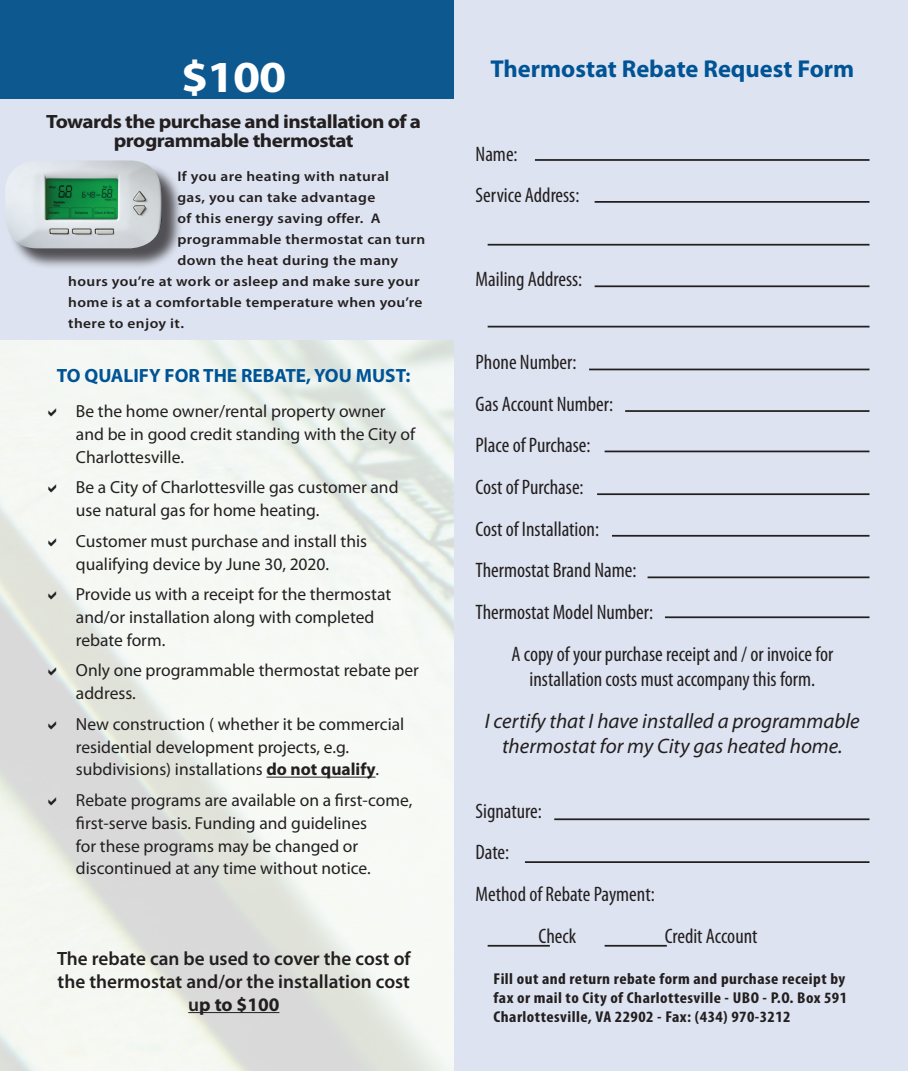
<style>
.page{position:relative;width:908px;height:1071px;background:#fff}
.page>*{position:absolute;margin:0;border:0;box-sizing:border-box;transform-origin:0 0}
.t1{font:700 44.62px "Myriad Pro";color:#fff;scale:1.1 1}
.t2{font:700 24.5px "Myriad Pro";color:#005495}
.t3{font:condensed 21px/25.4px "Myriad Pro";color:#231f20;text-align:center}
.t4{font:italic 21px/25.4px "Myriad Pro";color:#231f20;text-align:center}
.t5{font:600 19.25px/22.8px "Myriad Pro";color:#231f20;text-align:center}
.t6{font:700 19.25px/19.1px "Myriad Pro";letter-spacing:-.025em;color:#231f20;text-align:center;scale:1.1 1}
.t7{font:700 19.25px "Myriad Pro";color:#005495}
.t8{font:17.5px/22.8px "Myriad Pro";color:#231f20}
.t9{font:700 condensed 15.75px/19.2px "Myriad Pro";letter-spacing:.025em;color:#231f20;scale:1.1 1}
.t10{font:600 14px "Myriad Pro";letter-spacing:.025em;color:#231f20;scale:1.1 1}
.s1{font-weight:700}
</style>
<div class="page">
<div style="left:0;top:99px;width:454px;height:240px;background:#dde3f0"></div>
<hr style="left:266px;top:777px;width:109px;height:1px;background:#231f20">
<div style="left:0;top:0;width:454px;height:99px;background:#0d588f"></div>
<div style="left:8px;top:163px;width:176px;height:107px;background:#231f20;opacity:.75"></div>
<img style="left:6px;top:160px;width:155px;height:88px">
<hr style="left:188px;top:1012px;width:91px;height:1px;background:#231f20">
<div style="left:454px;top:0;width:453px;height:1071px;background:#dde3f0"></div>
<hr style="left:534px;top:159px;width:335px;height:2px;background:#231f20">
<hr style="left:594px;top:201px;width:275px;height:2px;background:#231f20">
<hr style="left:487px;top:244px;width:382px;height:2px;background:#231f20">
<hr style="left:594px;top:285px;width:275px;height:2px;background:#231f20">
<hr style="left:487px;top:326px;width:382px;height:2px;background:#231f20">
<hr style="left:589px;top:369px;width:280px;height:1px;background:#231f20">
<hr style="left:625px;top:410px;width:244px;height:2px;background:#231f20">
<hr style="left:604px;top:451px;width:265px;height:1px;background:#231f20">
<hr style="left:597px;top:493px;width:272px;height:2px;background:#231f20">
<hr style="left:611px;top:535px;width:258px;height:2px;background:#231f20">
<hr style="left:554px;top:818px;width:315px;height:2px;background:#231f20">
<hr style="left:525px;top:861px;width:344px;height:2px;background:#231f20">
<hr style="left:487px;top:945px;width:62px;height:2px;background:#231f20">
<hr style="left:604px;top:945px;width:62px;height:2px;background:#231f20">
<hr style="left:647px;top:576px;width:222px;height:2px;background:#231f20">
<hr style="left:664px;top:616px;width:205px;height:2px;background:#231f20">
<svg style="left:48px;top:408px;width:8px;height:9px"></svg>
<svg style="left:48px;top:484px;width:8px;height:9px"></svg>
<svg style="left:48px;top:538px;width:8px;height:8px"></svg>
<svg style="left:48px;top:591px;width:8px;height:9px"></svg>
<svg style="left:48px;top:668px;width:8px;height:8px"></svg>
<svg style="left:48px;top:721px;width:8px;height:8px"></svg>
<svg style="left:48px;top:797px;width:8px;height:9px"></svg>
<p class="t1" style="left:181px;top:48px;width:97px">$100</p>
<p class="t6" style="left:46px;top:111px;width:342px">Towards the purchase and installation of a programmable thermostat</p>
<p class="t10" style="left:177px;top:168px;width:194px">If you are heating with natural</p>
<p class="t10" style="left:177px;top:189px;width:181px">gas, you can take advantage</p>
<p class="t10" style="left:177px;top:210px;width:186px">of this energy saving offer. A</p>
<p class="t10" style="left:177px;top:231px;width:227px">programmable thermostat can turn</p>
<p class="t10" style="left:177px;top:252px;width:202px">down the heat during the many</p>
<p class="t10" style="left:68px;top:273px;width:321px">hours you’re at work or asleep and make sure your</p>
<p class="t10" style="left:68px;top:294px;width:323px">home is at a comfortable temperature when you’re</p>
<p class="t10" style="left:68px;top:315px;width:107px">there to enjoy it.</p>
<p class="t7" style="left:57px;top:363px;width:355px">TO QUALIFY FOR THE REBATE, YOU MUST:</p>
<p class="t8" style="left:76px;top:400px;width:340px">Be the home owner/rental property owner and be in good credit standing with the City of<br>Charlottesville.</p>
<p class="t8" style="left:76px;top:476px;width:324px">Be a City of Charlottesville gas customer and use natural gas for home heating.</p>
<p class="t8" style="left:76px;top:529px;width:293px">Customer must purchase and install this qualifying device by June 30, 2020.</p>
<p class="t8" style="left:76px;top:583px;width:316px">Provide us with a receipt for the thermostat and/or installation along with completed rebate form.</p>
<p class="t8" style="left:76px;top:659px;width:344px">Only one programmable thermostat rebate per address.</p>
<p class="t8" style="left:76px;top:712px;width:330px">New construction ( whether it be commercial residential development projects, e.g. subdivisions) installations <span class="s1">do not qualify</span>.</p>
<p class="t8" style="left:76px;top:789px;width:338px">Rebate programs are available on a first-come, first-serve basis. Funding and guidelines<br>for these programs may be changed or discontinued at any time without notice.</p>
<p class="t5" style="left:57px;top:947px;width:355px">The rebate can be used to cover the cost of the thermostat and/or the installation cost u<span class="s1">p to $100</span></p>
<p class="t2" style="left:490px;top:53px;width:365px">Thermostat Rebate Request Form</p>
<p class="t3" style="left:475px;top:141px;width:44px">Name:</p>
<p class="t3" style="left:475px;top:182px;width:105px">Service Address:</p>
<p class="t3" style="left:475px;top:266px;width:108px">Mailing Address:</p>
<p class="t3" style="left:475px;top:349px;width:102px">Phone Number:</p>
<p class="t3" style="left:475px;top:391px;width:139px">Gas Account Number:</p>
<p class="t3" style="left:475px;top:433px;width:117px">Place of Purchase:</p>
<p class="t3" style="left:475px;top:474px;width:110px">Cost of Purchase:</p>
<p class="t3" style="left:475px;top:516px;width:125px">Cost of Installation:</p>
<p class="t3" style="left:475px;top:558px;width:162px">Thermostat Brand Name:</p>
<p class="t3" style="left:475px;top:599px;width:179px">Thermostat Model Number:</p>
<p class="t3" style="left:511px;top:641px;width:323px">A copy of your purchase receipt and / or invoice for installation costs must accompany this form.</p>
<p class="t4" style="left:484px;top:708px;width:376px">I certify that I have installed a programmable thermostat for my City gas heated home.</p>
<p class="t3" style="left:475px;top:798px;width:68px">Signature:</p>
<p class="t3" style="left:475px;top:839px;width:35px">Date:</p>
<p class="t3" style="left:475px;top:881px;width:181px">Method of Rebate Payment:</p>
<p class="t3" style="left:538px;top:923px;width:39px">Check</p>
<p class="t3" style="left:664px;top:923px;width:94px">Credit Account</p>
<p class="t9" style="left:493px;top:969px;width:323px">Fill out and return rebate form and purchase receipt by fax or mail to City of Charlottesville - UBO - P.O. Box 591<br>Charlottesville, VA 22902 - Fax: (434) 970-3212</p>
</div>
